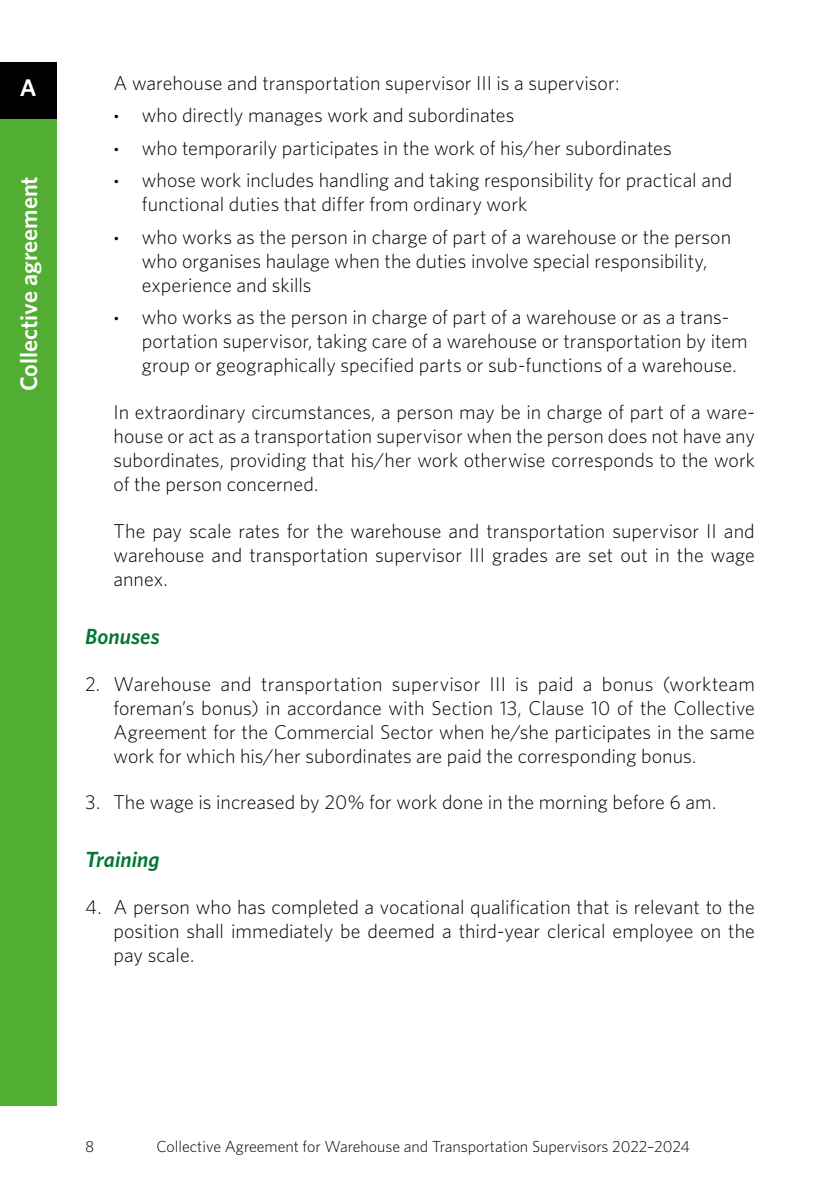
<style>
.page{position:relative;width:840px;height:1191px;background:#fff}
.page>*{position:absolute;margin:0;border:0;box-sizing:border-box;transform-origin:0 0}
.t1{font:600 24px "Whitney";color:#fff}
.t2{font:italic 600 22px "Whitney";letter-spacing:.005em;color:#007732}
.t3{font:300 20px/24px "Whitney";color:#000;text-align:justify}
.t4{font:300 16px "Whitney";color:#000}
.s1{font-family:"Tanger Serif Wide";font-weight:400}
</style>
<div class="page">
<div style="left:0;top:63px;width:56px;height:1042px;background:#52ae32"></div>
<div style="left:0;top:63px;width:56px;height:56px;background:#000"></div>
<p class="t1" style="left:20px;top:72px;width:18px">A</p>
<p class="t1" style="left:13px;top:391px;width:217px;rotate:-90deg">Collective agreement</p>
<p class="t3" style="left:113px;top:70px;width:507px">A warehouse and transportation supervisor III is a supervisor:</p>
<p class="t3" style="left:113px;top:103px;width:402px"><span class="s1">•</span> who directly manages work and subordinates</p>
<p class="t3" style="left:113px;top:135px;width:559px"><span class="s1">•</span> who temporarily participates in the work of his/her subordinates</p>
<p class="t3" style="left:142px;top:168px;width:591px;text-indent:-28px"><span class="s1">•</span> whose work includes handling and taking responsibility for practical and functional duties that differ from ordinary work</p>
<p class="t3" style="left:142px;top:224px;width:590px;text-align:left;text-indent:-28px"><span class="s1">•</span> who works as the person in charge of part of a warehouse or the person who organises haulage when the duties involve special responsibility, experience and skills</p>
<p class="t3" style="left:142px;top:305px;width:607px;text-align:left;text-indent:-28px"><span class="s1">•</span> who works as the person in charge of part of a warehouse or as a trans&shy;portation supervisor, taking care of a warehouse or transportation by item group or geographically specified parts or sub-functions of a warehouse.</p>
<p class="t3" style="left:113px;top:399px;width:642px">In extraordinary circumstances, a person may be in charge of part of a ware&shy;house or act as a transportation supervisor when the person does not have any subordinates, providing that his/her work otherwise corresponds to the work of the person concerned.</p>
<p class="t3" style="left:113px;top:518px;width:642px">The pay scale rates for the warehouse and transportation supervisor II and warehouse and transportation supervisor III grades are set out in the wage annex.</p>
<p class="t2" style="left:85px;top:621px;width:76px">Bonuses</p>
<p class="t3" style="left:113px;top:671px;width:642px;text-indent:-28px">2. Warehouse and transportation supervisor III is paid a bonus (workteam foreman’s bonus) in accordance with Section 13, Clause 10 of the Collective Agreement for the Commercial Sector when he/she participates in the same work for which his/her subordinates are paid the corresponding bonus.</p>
<p class="t3" style="left:85px;top:789px;width:632px">3. The wage is increased by 20% for work done in the morning before 6 am.</p>
<p class="t2" style="left:85px;top:845px;width:76px">Training</p>
<p class="t3" style="left:113px;top:894px;width:642px;text-indent:-28px">4. A person who has completed a vocational qualification that is relevant to the position shall immediately be deemed a third-year clerical employee on the pay scale.</p>
<p class="t4" style="left:85px;top:1136px;width:11px">8</p>
<p class="t4" style="left:156px;top:1136px;width:534px">Collective Agreement for Warehouse and Transportation Supervisors 2022–2024</p>
</div>
